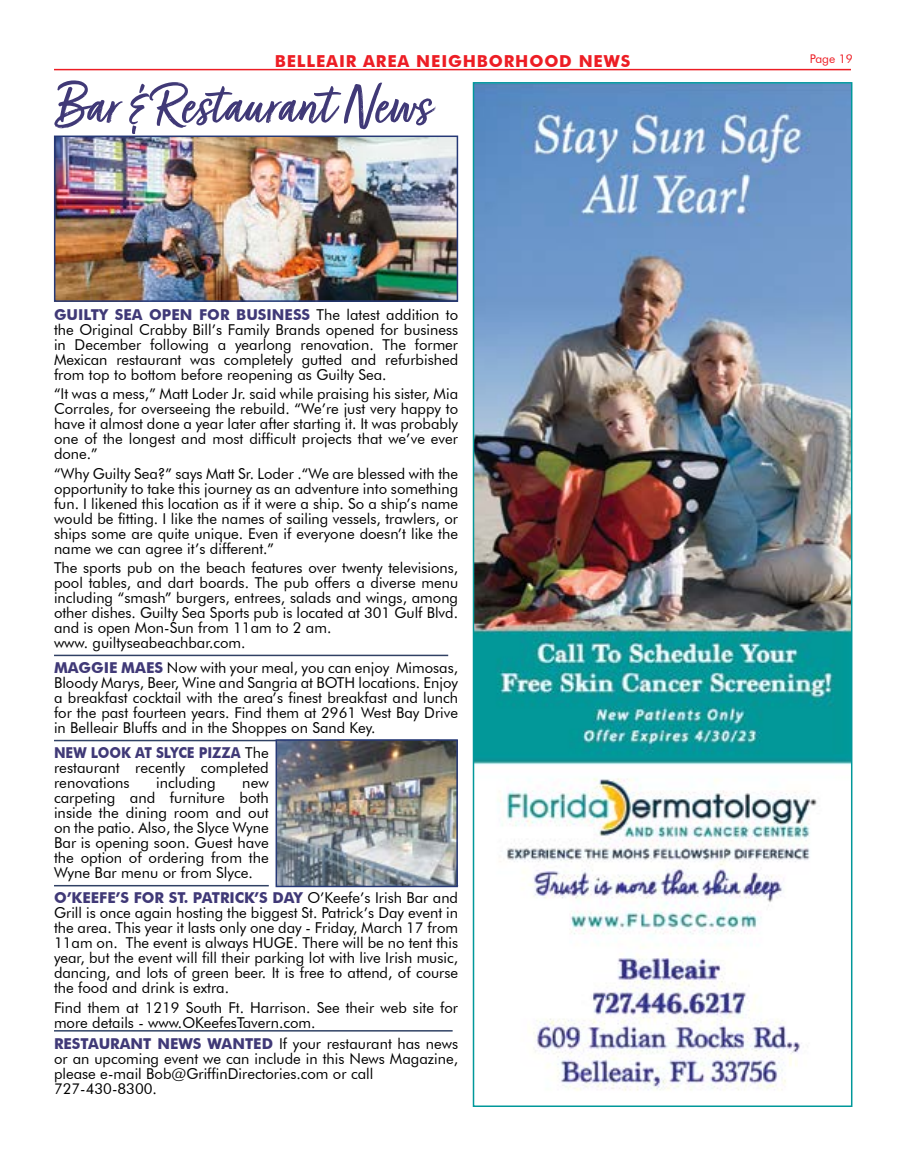
<style>
.page{position:relative;width:905px;height:1161px;background:#fff}
.page>*{position:absolute;margin:0;border:0;box-sizing:border-box;transform-origin:0 0}
.t1{font:63px "Turbinado Pro";color:#403977}
.t2{font:700 16.5px "Futura BT";letter-spacing:.05em;color:#ed1d24}
.t3{font:15px/15px "Futura BT";color:#000;text-align:justify}
.t4{font:12px "Futura BT";color:#ed1d24}
.s1{font-weight:700;color:#403977}
</style>
<div class="page">
<hr style="left:54px;top:69px;width:796px;height:1px;background:#ed1d24">
<hr style="left:54px;top:655px;width:394px;height:1px;background:#304164">
<hr style="left:54px;top:740px;width:385px;height:1px;background:#304164">
<hr style="left:54px;top:885px;width:215px;height:1px;background:#304164">
<hr style="left:54px;top:1030px;width:398px;height:2px;background:#304164">
<img style="left:475px;top:85px;width:374px;height:1006px">
<div style="left:472px;top:82px;width:380px;height:1025px;border:2px solid #00989a"></div>
<img style="left:57px;top:139px;width:398px;height:160px">
<div style="left:54px;top:136px;width:404px;height:166px;border:2px solid #253876"></div>
<img style="left:278px;top:742px;width:177px;height:142px">
<div style="left:275px;top:739px;width:183px;height:148px;border:2px solid #253876"></div>
<p class="t2" style="left:275px;top:51px;width:357px">BELLEAIR AREA NEIGHBORHOOD NEWS</p>
<p class="t4" style="left:809px;top:52px;width:44px">Page 19</p>
<h1 class="t1" style="left:56px;top:72px;width:375px">Bar &amp; Restaurant News</h1>
<p class="t3" style="left:54px;top:307px;width:405px"><span class="s1">GUILTY SEA OPEN FOR BUSINESS</span> The latest addition to the Original Crabby Bill’s Family Brands opened for business in December following a yearlong renovation. The former Mexican restaurant was completely gutted and refurbished from top to bottom before reopening as Guilty Sea.</p>
<p class="t3" style="left:54px;top:386px;width:405px">“It was a mess,” Matt Loder Jr. said while praising his sister, Mia Corrales, for overseeing the rebuild. “We’re just very happy to have it almost done a year later after starting it. It was probably one of the longest and most difficult projects that we’ve ever done.”</p>
<p class="t3" style="left:54px;top:466px;width:405px">“Why Guilty Sea?” says Matt Sr. Loder .“We are blessed with the opportunity to take this journey as an adventure into something fun. I likened this location as if it were a ship. So a ship’s name would be fitting. I like the names of sailing vessels, trawlers, or ships some are quite unique. Even if everyone doesn’t like the name we can agree it’s different.”</p>
<p class="t3" style="left:54px;top:560px;width:405px;text-align:left">The sports pub on the beach features over twenty televisions, pool tables, and dart boards. The pub offers a diverse menu including “smash” burgers, entrees, salads and wings, among other dishes. Guilty Sea Sports pub is located at 301 Gulf Blvd. and is open Mon-Sun from 11am to 2 am.<br>www. guiltyseabeachbar.com.</p>
<p class="t3" style="left:54px;top:660px;width:405px"><span class="s1">MAGGIE MAES</span> Now with your meal, you can enjoy Mimosas, Bloody Marys, Beer, Wine and Sangria at BOTH locations. Enjoy a breakfast cocktail with the area’s finest breakfast and lunch for the past fourteen years. Find them at 2961 West Bay Drive in Belleair Bluffs and in the Shoppes on Sand Key.</p>
<p class="t3" style="left:54px;top:745px;width:216px"><span class="s1">NEW LOOK AT SLYCE PIZZA</span> The restaurant recently completed renovations</p>
<p class="t3" style="left:156px;top:775px;width:61px">including</p>
<p class="t3" style="left:54px;top:775px;width:216px;text-indent:188px">new carpeting and furniture both inside the dining room and out on the patio. Also, the Slyce Wyne Bar is opening soon. Guest have the option of ordering from the Wyne Bar menu or from Slyce.</p>
<p class="t3" style="left:54px;top:890px;width:405px"><span class="s1">O’KEEFE’S FOR ST. PATRICK’S DAY</span> O’Keefe’s Irish Bar and Grill is once again hosting the biggest St. Patrick’s Day event in the area. This year it lasts only one day - Friday, March 17 from 11am on. The event is always HUGE. There will be no tent this year, but the event will fill their parking lot with live Irish music, dancing, and lots of green beer. It is free to attend, of course the food and drink is extra.</p>
<p class="t3" style="left:54px;top:1000px;width:405px">Find them at 1219 South Ft. Harrison. See their web site for more details - www.OKeefesTavern.com.</p>
<p class="t3" style="left:54px;top:1036px;width:405px;text-align:left"><span class="s1">RESTAURANT NEWS WANTED</span> If your restaurant has news or an upcoming event we can include in this News Magazine, please e-mail Bob@GriffinDirectories.com or call 727-430-8300.</p>
</div>
